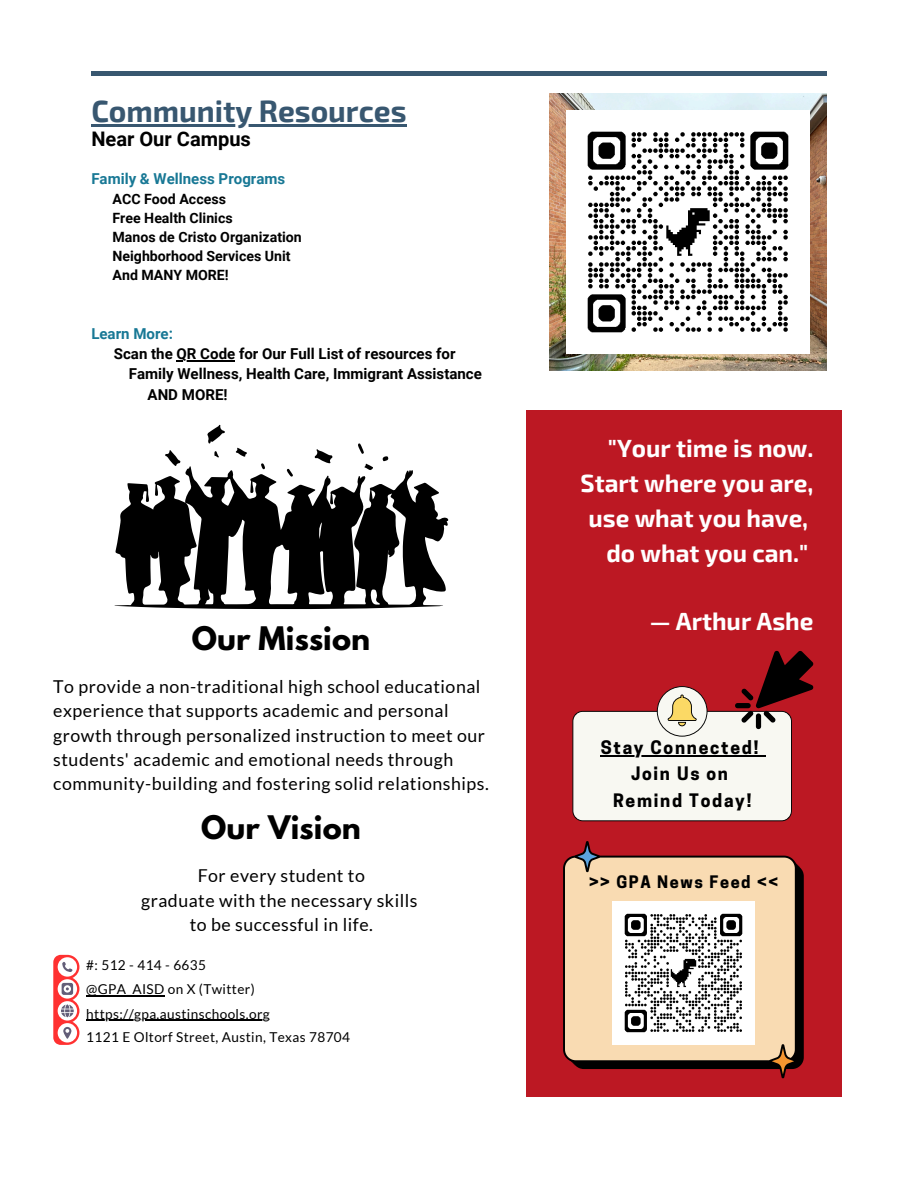
<style>
.page{position:relative;width:918px;height:1188px;background:#fff}
.page>*{position:absolute;margin:0;border:0;box-sizing:border-box;transform-origin:0 0}
.t1{font:700 30px "Exo 2";color:#385770}
.t2{font:700 28.8px "League Spartan";letter-spacing:.005em;color:#000}
.t3{font:700 24.3px/35px "Exo 2";color:#fff;text-align:right}
.t4{font:700 20.1px "Roboto";color:#000}
.t5{font:17.7px/24.3px "Lato";letter-spacing:.03em;color:#000}
.t6{font:700 17.4px/26.1px "Cooper Hewitt";letter-spacing:.1em;color:#000;text-align:center}
.t7{font:700 16.2px "Cooper Hewitt";letter-spacing:.1em;color:#000}
.t8{font:700 15px/20.2px "Roboto";color:#000}
.t9{font:700 15px "Roboto";color:#187895}
.t10{font:700 14.25px/19.2px "Roboto";color:#000}
.t11{font:13.65px/22.8px "Lato";letter-spacing:.03em;color:#000}
.s1{color:#187895}
</style>
<div class="page">
<div style="left:526px;top:410px;width:315px;height:686px;background:#bc1823"></div>
<hr style="left:92px;top:72px;width:735px;height:3px;background:#385770">
<svg style="left:53px;top:955px;width:26px;height:90px"></svg>
<hr style="left:86px;top:995px;width:79px;height:1px;background:#000">
<hr style="left:86px;top:1020px;width:184px;height:1px;background:#000">
<img style="left:550px;top:94px;width:277px;height:276px">
<img style="left:567px;top:111px;width:243px;height:243px">
<svg style="left:114px;top:425px;width:334px;height:184px"></svg>
<svg style="left:572px;top:651px;width:241px;height:170px"></svg>
<svg style="left:571px;top:864px;width:233px;height:205px;background:#080101"></svg>
<svg style="left:563px;top:856px;width:234px;height:206px;background:#eacea7"></svg>
<svg style="left:575px;top:841px;width:25px;height:31px"></svg>
<svg style="left:769px;top:1044px;width:28px;height:34px"></svg>
<img style="left:612px;top:902px;width:143px;height:143px">
<hr style="left:91px;top:124px;width:316px;height:3px;background:#385770">
<hr style="left:177px;top:360px;width:58px;height:1px;background:#000">
<h5 class="t1" style="left:91px;top:92px;width:317px">Community Resources</h5>
<h1 class="t4" style="left:91px;top:128px;width:161px">Near Our Campus</h1>
<p class="t9" style="left:91px;top:170px;width:195px">Family &amp; Wellness Programs</p>
<p class="t10" style="left:113px;top:189px;width:191px">ACC Food Access<br>Free Health Clinics<br>Manos de Cristo Organization<br>Neighborhood Services Unit</p>
<p class="t10" style="left:113px;top:266px;width:118px">And MANY MORE!</p>
<p class="t8" style="left:114px;top:324px;width:343px;text-indent:-22px"><span class="s1">Learn More:<br></span>Scan the QR Code for Our Full List of resources for</p>
<p class="t8" style="left:148px;top:364px;width:336px;text-indent:-19px">Family Wellness, Health Care, Immigrant Assistance<br>AND MORE!</p>
<h1 class="t3" style="left:581px;top:429px;width:234px">"Your time is now.<br>Start where you are, use what you have, do what you can."</h1>
<h5 class="t3" style="left:650px;top:603px;width:165px">— Arthur Ashe</h5>
<p class="t2" style="left:192px;top:624px;width:180px">Our Mission</p>
<p class="t5" style="left:53px;top:674px;width:437px">To provide a non-traditional high school educational experience that supports academic and personal growth through personalized instruction to meet our students' academic and emotional needs through community-building and fostering solid relationships.</p>
<p class="t2" style="left:201px;top:813px;width:161px">Our Vision</p>
<p class="t5" style="left:141px;top:863px;width:278px;line-height:24.8px;text-align:center">For every student to<br>graduate with the necessary skills to be successful in life.</p>
<h2 class="t7" style="left:589px;top:876px;width:191px">&gt;&gt; GPA News Feed &lt;&lt;</h2>
<h6 class="t6" style="left:601px;top:737px;width:159px">Stay Connected!<br>Join Us on<br>Remind Today!</h6>
<p class="t11" style="left:86px;top:953px;width:121px">#: 512 - 414 - 6635</p>
<h1 class="t11" style="left:86px;top:978px;width:170px">@GPA_AISD on X (Twitter)</h1>
<h3 class="t11" style="left:86px;top:1002px;width:265px">https://gpa.austinschools.org<br>1121 E Oltorf Street, Austin, Texas 78704</h3>
</div>
